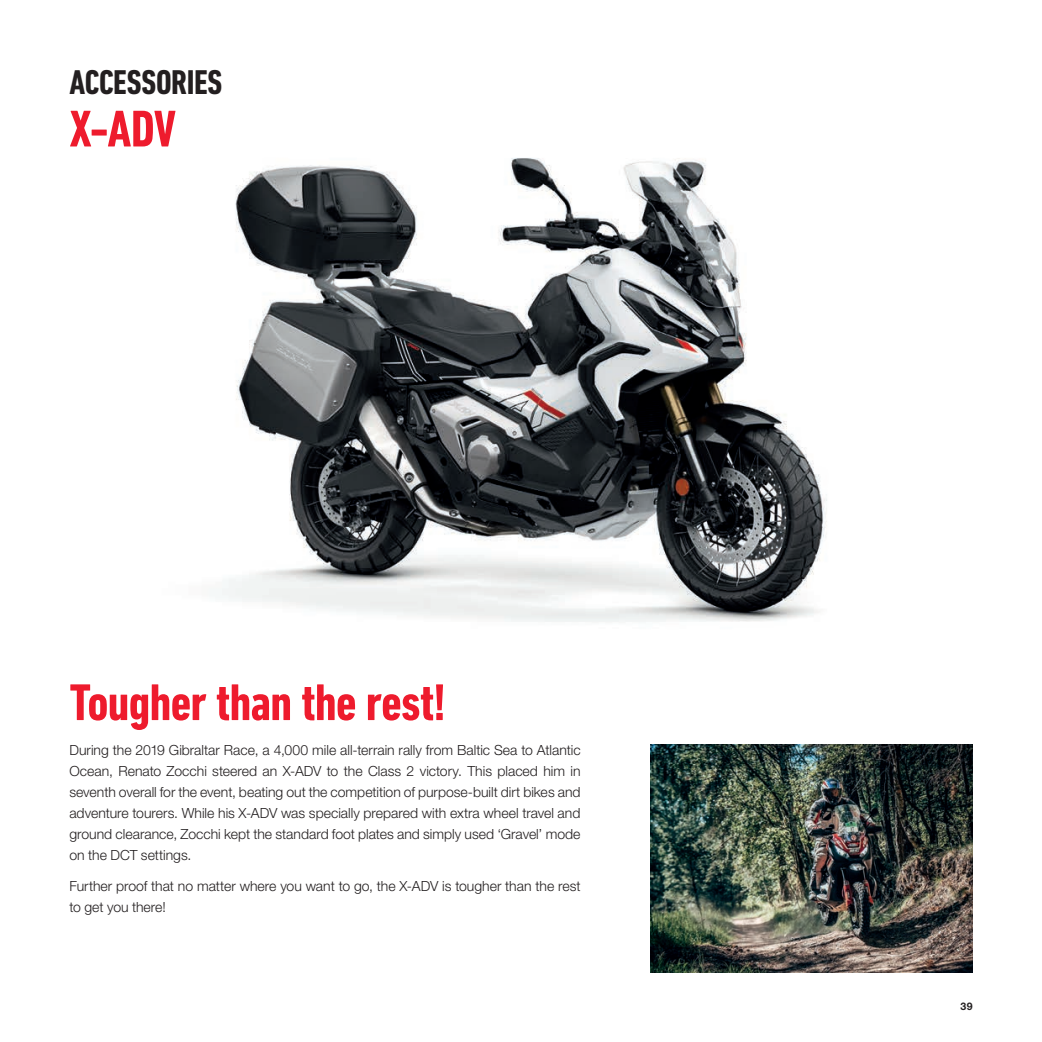
<style>
.page{position:relative;width:1042px;height:1042px;background:#fff}
.page>*{position:absolute;margin:0;border:0;box-sizing:border-box;transform-origin:0 0}
.Títulos_DIN{font:700 condensed 52.5px "DIN Next LT Pro";letter-spacing:-.015em;color:#ee1b2d}
.Títulos_DIN-2{font:700 condensed 35px "DIN Next LT Pro";letter-spacing:-.005em;color:#231f20}
.Texto_Corrido_Helv{font:300 14px/21px "Helvetica Neue LT Pro";color:#231f20;text-align:justify}
.t1{font:700 10.5px "Helvetica Neue LT Pro";color:#231f20}
</style>
<div class="page">
<img style="left:222px;top:158px;width:605px;height:464px">
<img style="left:650px;top:745px;width:322px;height:227px">
<p class="Títulos_DIN-2" style="left:69px;top:62px;width:154px">ACCESSORIES</p>
<p class="Títulos_DIN" style="left:69px;top:99px;width:108px">X-ADV</p>
<p class="Títulos_DIN" style="left:70px;top:672px;width:378px">Tougher than the rest!</p>
<p class="Texto_Corrido_Helv" style="left:69px;top:739px;width:513px">During the 2019 Gibraltar Race, a 4,000 mile all-terrain rally from Baltic Sea to Atlantic Ocean, Renato Zocchi steered an X-ADV to the Class 2 victory. This placed him in seventh overall for the event, beating out the competition of purpose-built dirt bikes and adventure tourers. While his X-ADV was specially prepared with extra wheel travel and ground clearance, Zocchi kept the standard foot plates and simply used ‘Gravel’ mode on the DCT settings.</p>
<p class="Texto_Corrido_Helv" style="left:69px;top:875px;width:513px">Further proof that no matter where you want to go, the X-ADV is tougher than the rest to get you there!</p>
<p class="t1" style="left:960px;top:1000px;width:14px">39</p>
</div>
